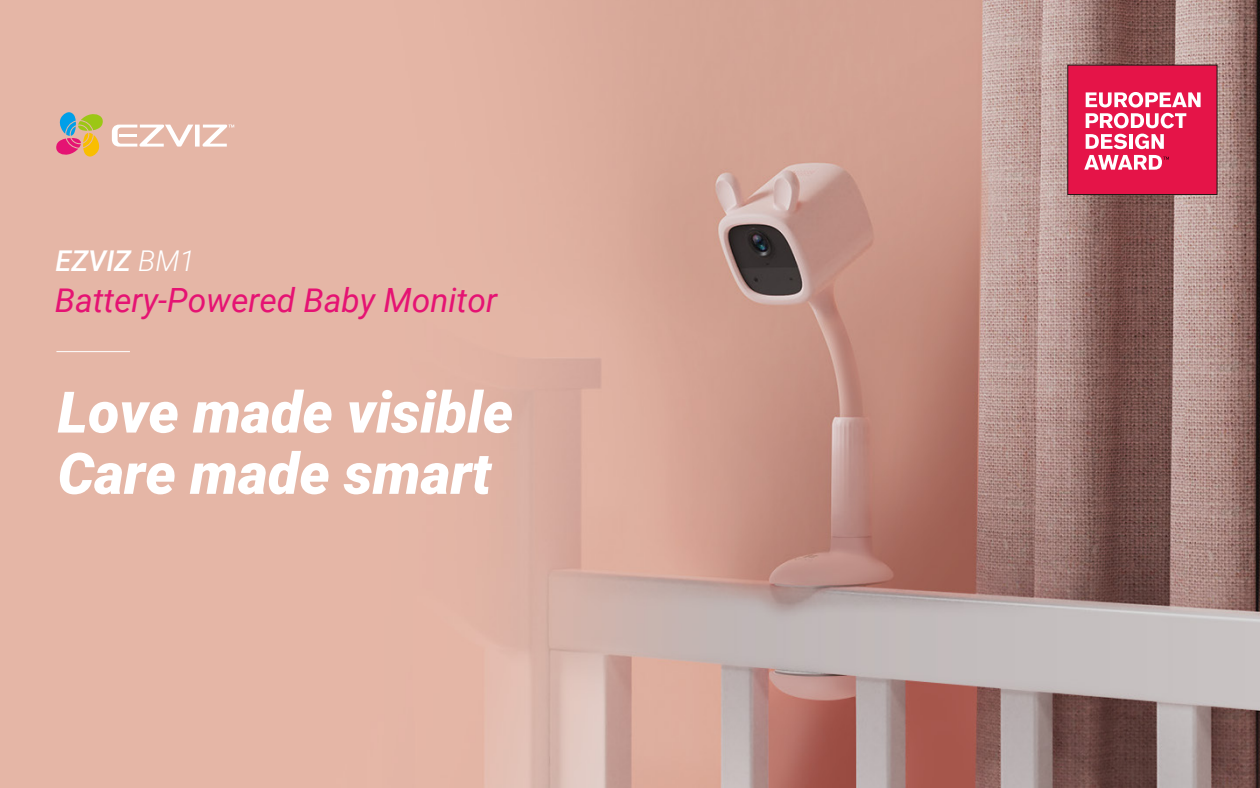
<style>
.page{position:relative;width:1260px;height:788px;background:#fff}
.page>*{position:absolute;margin:0;border:0;box-sizing:border-box;transform-origin:0 0}
.t1{font:italic 900 57.23px/61.2px "Roboto";color:#fff}
.t2{font:italic 33.43px "Roboto";color:#e51373}
.t3{font:italic 500 28.61px "Roboto";color:#fff}
.s1{font-weight:300}
</style>
<div class="page">
<img style="left:0;top:0;width:1260px;height:787px">
<svg style="left:56px;top:112px;width:47px;height:44px;background:#c09f7e"></svg>
<svg style="left:112px;top:125px;width:122px;height:22px"></svg>
<hr style="left:56px;top:351px;width:74px;height:1px;background:#fff">
<div style="left:1067px;top:65px;width:150px;height:130px;background:#e51448;border:1px solid #231815"></div>
<svg style="left:1086px;top:92px;width:115px;height:36px"></svg>
<svg style="left:1086px;top:134px;width:41px;height:15px"></svg>
<hr style="left:1129px;top:134px;width:4px;height:15px;background:#fff">
<svg style="left:1135px;top:134px;width:29px;height:15px"></svg>
<svg style="left:1084px;top:155px;width:85px;height:15px"></svg>
<p class="t3" style="left:56px;top:241px;width:141px">EZVIZ <span class="s1">BM1</span></p>
<p class="t2" style="left:55px;top:276px;width:444px">Battery-Powered Baby Monitor</p>
<p class="t1" style="left:58px;top:379px;width:457px">Love made visible<br>Care made smart</p>
</div>
